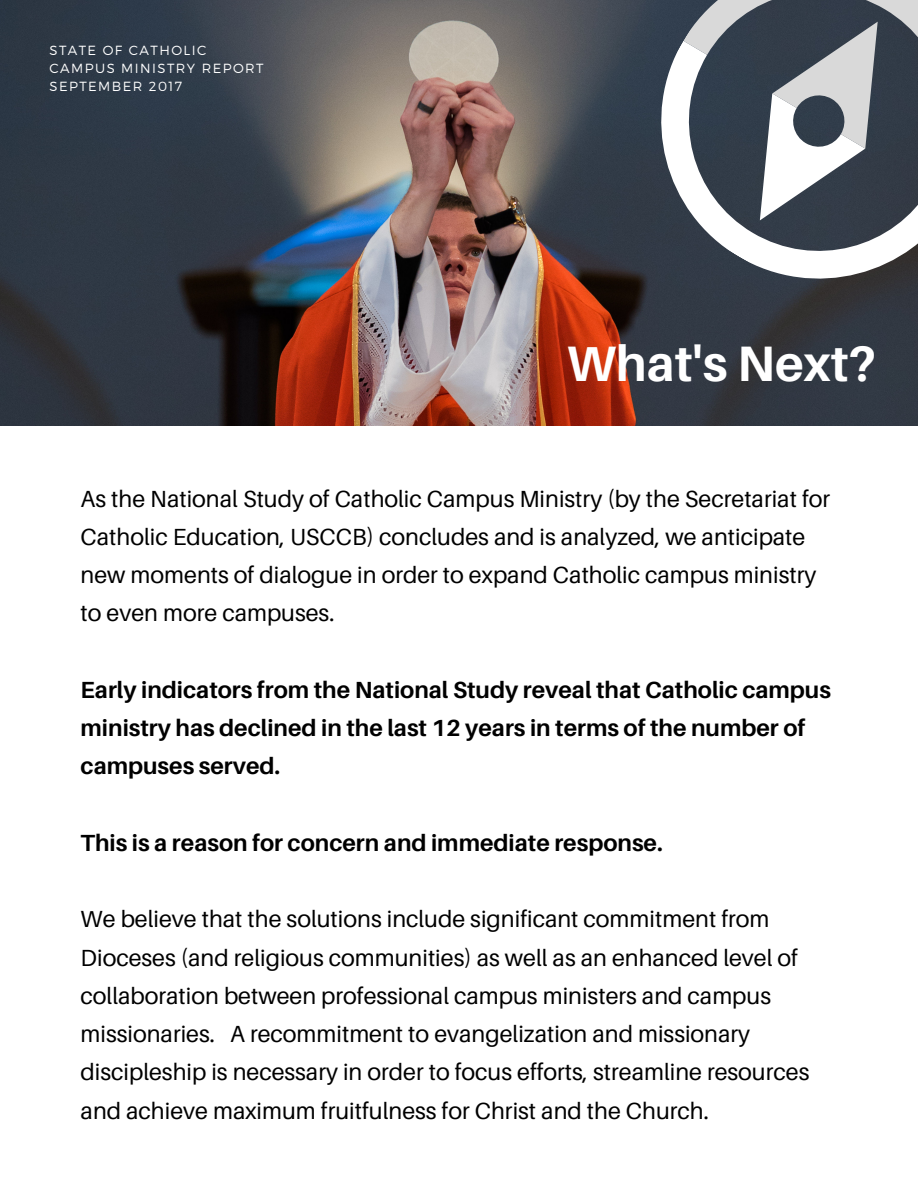
<style>
.page{position:relative;width:918px;height:1188px;background:#fff}
.page>*{position:absolute;margin:0;border:0;box-sizing:border-box;transform-origin:0 0}
.t1{font:700 49.8px "Aileron";color:#fff}
.t2{font:23.4px/38.2px "Aileron";color:#000}
.t3{font:700 23.4px/38.2px "Aileron";color:#000}
.t4{font:300 13.2px/18px "Montserrat";letter-spacing:.11em;color:#fff}
</style>
<div class="page">
<img style="left:0;top:0;width:918px;height:425px">
<svg style="left:683px;top:0;width:235px;height:41px;background:#616871"></svg>
<svg style="left:603px;top:41px;width:315px;height:296px;fill:#333c48"></svg>
<p class="t4" style="left:50px;top:41px;width:216px">STATE OF CATHOLIC<br>CAMPUS MINISTRY REPORT<br>SEPTEMBER 2017</p>
<h1 class="t1" style="left:567px;top:332px;width:311px">What's Next?</h1>
<p class="t2" style="left:81px;top:479px;width:751px">As the National Study of Catholic Campus Ministry (by the Secretariat for Catholic Education, USCCB) concludes and is analyzed, we anticipate new moments of dialogue in order to expand Catholic campus ministry to even more campuses.</p>
<p class="t3" style="left:81px;top:670px;width:752px">Early indicators from the National Study reveal that Catholic campus ministry has declined in the last 12 years in terms of the number of campuses served.</p>
<p class="t3" style="left:81px;top:823px;width:584px">This is a reason for concern and immediate response.</p>
<p class="t2" style="left:81px;top:900px;width:730px">We believe that the solutions include significant commitment from Dioceses (and religious communities) as well as an enhanced level of collaboration between professional campus ministers and campus missionaries. A recommitment to evangelization and missionary discipleship is necessary in order to focus efforts, streamline resources and achieve maximum fruitfulness for Christ and the Church.</p>
</div>
